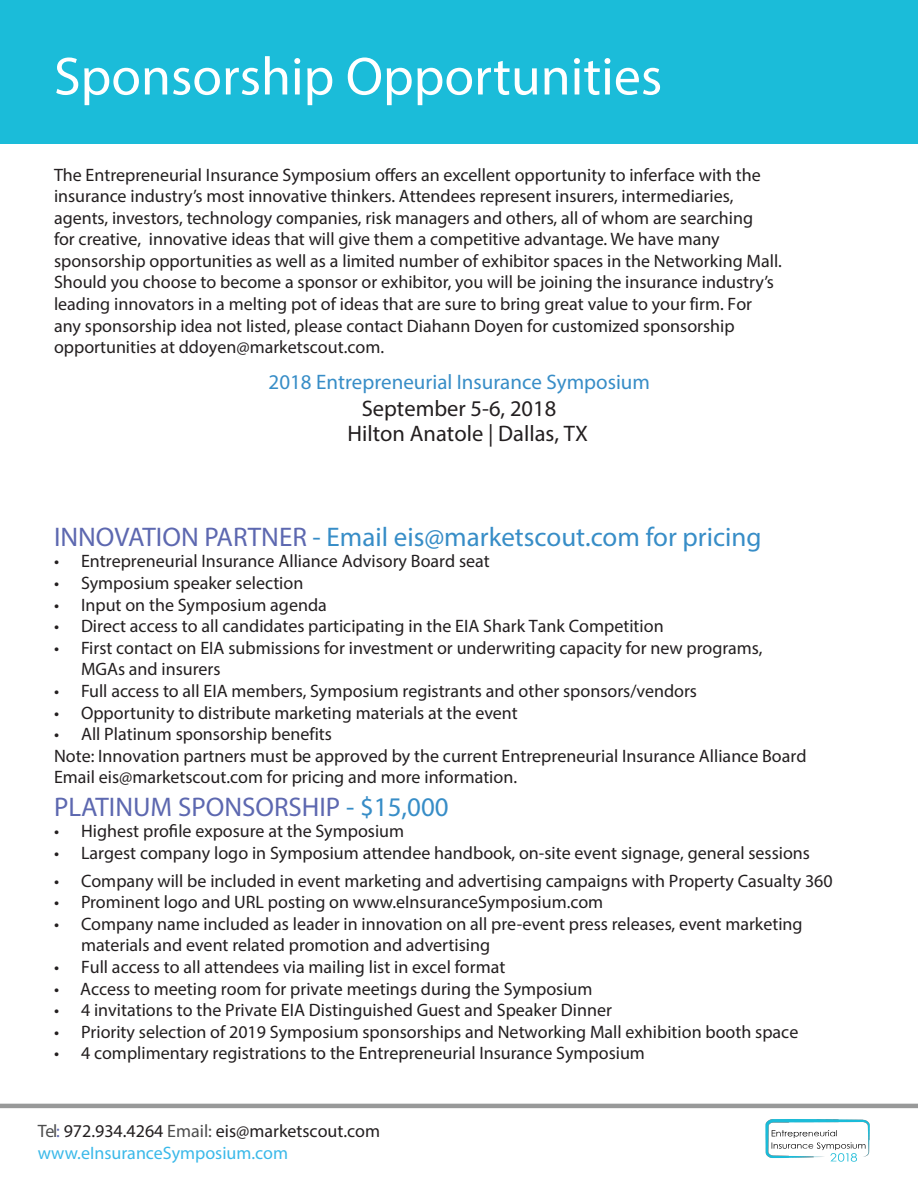
<style>
.page{position:relative;width:918px;height:1188px;background:#fff}
.page>*{position:absolute;margin:0;border:0;box-sizing:border-box;transform-origin:0 0}
.t1{font:54px "Myriad Pro";color:#fff}
.t2{font:27px "Myriad Pro";color:#378dc7}
.t3{font:27px "Myriad Pro";color:#5d68b0}
.t4{font:22.5px/24.6px "Myriad Pro";color:#231f20}
.t5{font:21px "Myriad Pro";color:#378dc7}
.t6{font:18px/21.5px "Myriad Pro";color:#231f20}
.s1{color:#5d68b0}
.s2{color:#378dc7}
.s3{color:#4d4d4d}
.s4{color:#3bb9e9}
</style>
<div class="page">
<hr style="left:0;top:1104px;width:918px;height:4px;background:#989999">
<img style="left:765px;top:1119px;width:105px;height:43px">
<div style="left:0;top:0;width:918px;height:144px;background:#1bbcd9"></div>
<h1 class="t1" style="left:54px;top:43px;width:610px">Sponsorship Opportunities</h1>
<p class="t6" style="left:54px;top:164px;width:729px">The Entrepreneurial Insurance Symposium offers an excellent opportunity to inferface with the insurance industry’s most innovative thinkers. Attendees represent insurers, intermediaries, agents, investors, technology companies, risk managers and others, all of whom are searching<br>for creative, innovative ideas that will give them a competitive advantage. We have many sponsorship opportunities as well as a limited number of exhibitor spaces in the Networking Mall.<br>Should you choose to become a sponsor or exhibitor, you will be joining the insurance industry’s leading innovators in a melting pot of ideas that are sure to bring great value to your firm. For any sponsorship idea not listed, please contact Diahann Doyen for customized sponsorship opportunities at ddoyen@marketscout.com.</p>
<p class="t5" style="left:269px;top:369px;width:383px">2018 Entrepreneurial Insurance Symposium</p>
<p class="t4" style="left:348px;top:396px;width:242px;text-indent:14px">September 5-6, 2018<br>Hilton Anatole | Dallas, TX</p>
<h2 class="t2" style="left:54px;top:520px;width:709px"><span class="s1">INNOVATION PARTNER</span> - Email eis@marketscout.com for pricing</h2>
<p class="t6" style="left:54px;top:550px;width:437px">• Entrepreneurial Insurance Alliance Advisory Board seat</p>
<p class="t6" style="left:54px;top:572px;width:251px">• Symposium speaker selection</p>
<p class="t6" style="left:54px;top:593px;width:274px">• Input on the Symposium agenda</p>
<p class="t6" style="left:54px;top:615px;width:611px">• Direct access to all candidates participating in the EIA Shark Tank Competition</p>
<p class="t6" style="left:81px;top:637px;width:683px;text-indent:-27px">• First contact on EIA submissions for investment or underwriting capacity for new programs,<br>MGAs and insurers</p>
<p class="t6" style="left:54px;top:680px;width:645px">• Full access to all EIA members, Symposium registrants and other sponsors/vendors</p>
<p class="t6" style="left:54px;top:701px;width:465px">• Opportunity to distribute marketing materials at the event</p>
<p class="t6" style="left:54px;top:723px;width:754px">• All Platinum sponsorship benefits<br>Note: Innovation partners must be approved by the current Entrepreneurial Insurance Alliance Board<br>Email eis@marketscout.com for pricing and more information.</p>
<h2 class="t3" style="left:54px;top:790px;width:396px">PLATINUM SPONSORSHIP <span class="s2">- $15,000</span></h2>
<p class="t6" style="left:54px;top:820px;width:352px">• Highest profile exposure at the Symposium</p>
<p class="t6" style="left:54px;top:842px;width:758px">• Largest company logo in Symposium attendee handbook, on-site event signage, general sessions</p>
<p class="t6" style="left:54px;top:869px;width:780px">• Company will be included in event marketing and advertising campaigns with Property Casualty 360</p>
<p class="t6" style="left:54px;top:891px;width:551px">• Prominent logo and URL posting on www.eInsuranceSymposium.com</p>
<p class="t6" style="left:81px;top:913px;width:723px;text-indent:-27px">• Company name included as leader in innovation on all pre-event press releases, event marketing materials and event related promotion and advertising</p>
<p class="t6" style="left:54px;top:956px;width:453px">• Full access to all attendees via mailing list in excel format</p>
<p class="t6" style="left:54px;top:977px;width:540px">• Access to meeting room for private meetings during the Symposium</p>
<p class="t6" style="left:54px;top:999px;width:559px">• 4 invitations to the Private EIA Distinguished Guest and Speaker Dinner</p>
<p class="t6" style="left:54px;top:1021px;width:746px">• Priority selection of 2019 Symposium sponsorships and Networking Mall exhibition booth space</p>
<p class="t6" style="left:54px;top:1042px;width:592px">• 4 complimentary registrations to the Entrepreneurial Insurance Symposium</p>
<p class="t6" style="left:38px;top:1120px;width:344px"><span class="s3">Tel</span><span class="s1">:</span> 972.934.4264 <span class="s3">Email:</span> eis@marketscout.com <span class="s4">www.eInsuranceSymposium.com</span></p>
</div>
